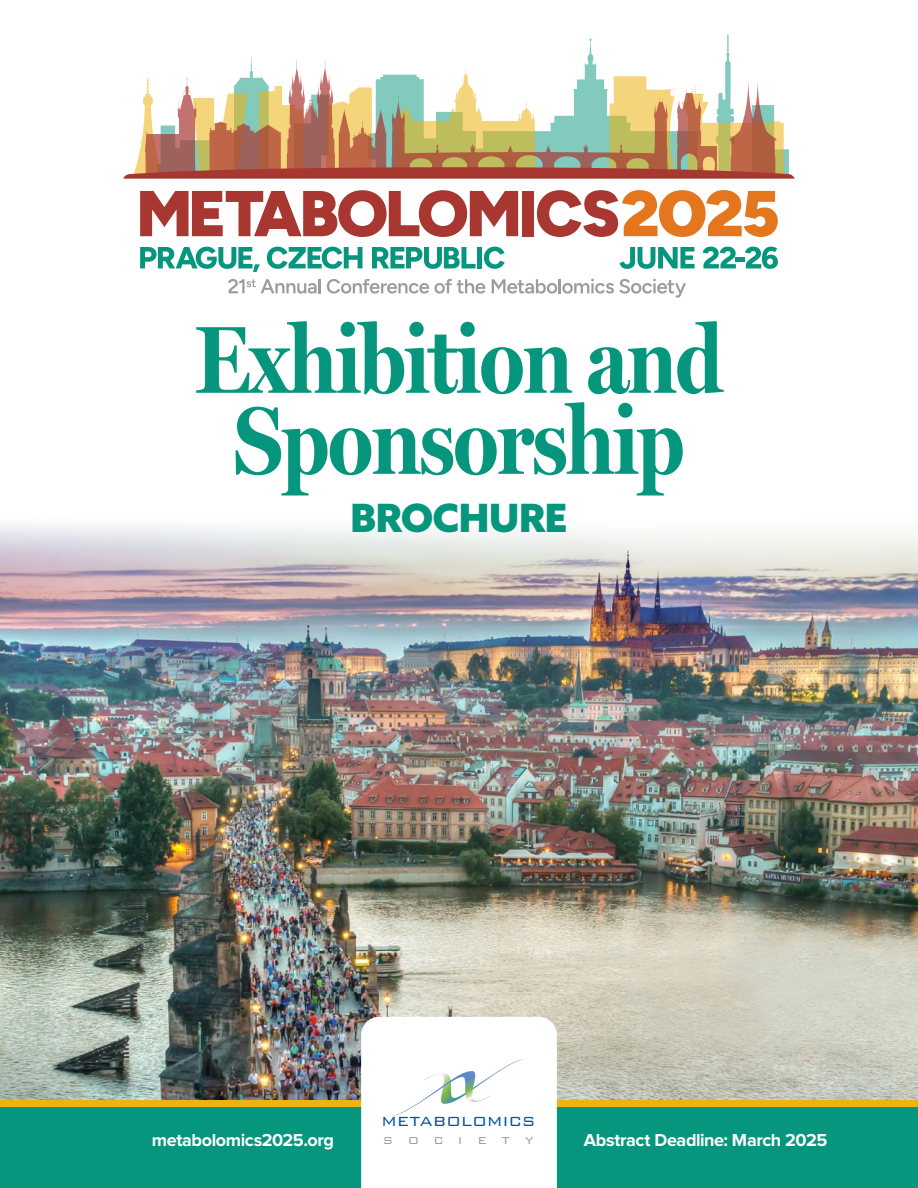
<style>
.page{position:relative;width:918px;height:1188px;background:#fff}
.page>*{position:absolute;margin:0;border:0;box-sizing:border-box;transform-origin:0 0}
.t1{font:700 96px/81px "Miller Headline";letter-spacing:-.01em;color:#06967e;text-align:center}
.t2{font:900 39px "Azo Sans";letter-spacing:-.005em;color:#06967e}
.t3{font:700 18px "Proxima Nova";letter-spacing:-.025em;color:#fff}
.t4{font:300 17.7px "Bank Gothic BT";letter-spacing:-.025em;color:#0054a1}
.t5{font:300 13.35px "Bank Gothic BT";letter-spacing:1.09em;color:#979da0}
</style>
<div class="page">
<img style="left:0;top:524px;width:918px;height:577px">
<div style="left:0;top:1101px;width:918px;height:87px;background:#06967e"></div>
<div style="left:0;top:1101px;width:918px;height:6px;background:#eeb310"></div>
<svg style="left:140px;top:190px;width:378px;height:47px"></svg>
<div style="left:522px;top:191px;width:12px;height:45px;background:#a83631"></div>
<svg style="left:537px;top:190px;width:241px;height:47px"></svg>
<svg style="left:228px;top:279px;width:93px;height:15px"></svg>
<svg style="left:327px;top:279px;width:158px;height:15px"></svg>
<svg style="left:492px;top:279px;width:194px;height:19px"></svg>
<svg style="left:140px;top:247px;width:120px;height:25px"></svg>
<svg style="left:267px;top:247px;width:96px;height:22px"></svg>
<svg style="left:372px;top:247px;width:104px;height:22px"></svg>
<div style="left:477px;top:247px;width:5px;height:21px;background:#06967e"></div>
<svg style="left:484px;top:247px;width:21px;height:22px"></svg>
<svg style="left:620px;top:247px;width:75px;height:22px"></svg>
<svg style="left:703px;top:247px;width:75px;height:22px"></svg>
<svg style="left:123px;top:34px;width:672px;height:145px"></svg>
<div style="left:361px;top:1017px;width:196px;height:171px;background:#fff"></div>
<h1 class="t1" style="left:195px;top:318px;width:529px">Exhibition and<br>Sponsorship</h1>
<h2 class="t2" style="left:351px;top:492px;width:218px">BROCHURE</h2>
<p class="t4" style="left:381px;top:1112px;width:156px">METABOLOMICS</p>
<p class="t5" style="left:383px;top:1133px;width:153px">SOCIETY</p>
<p class="t3" style="left:152px;top:1132px;width:184px">metabolomics2025.org</p>
<p class="t3" style="left:584px;top:1132px;width:245px">Abstract Deadline: March 2025</p>
</div>
